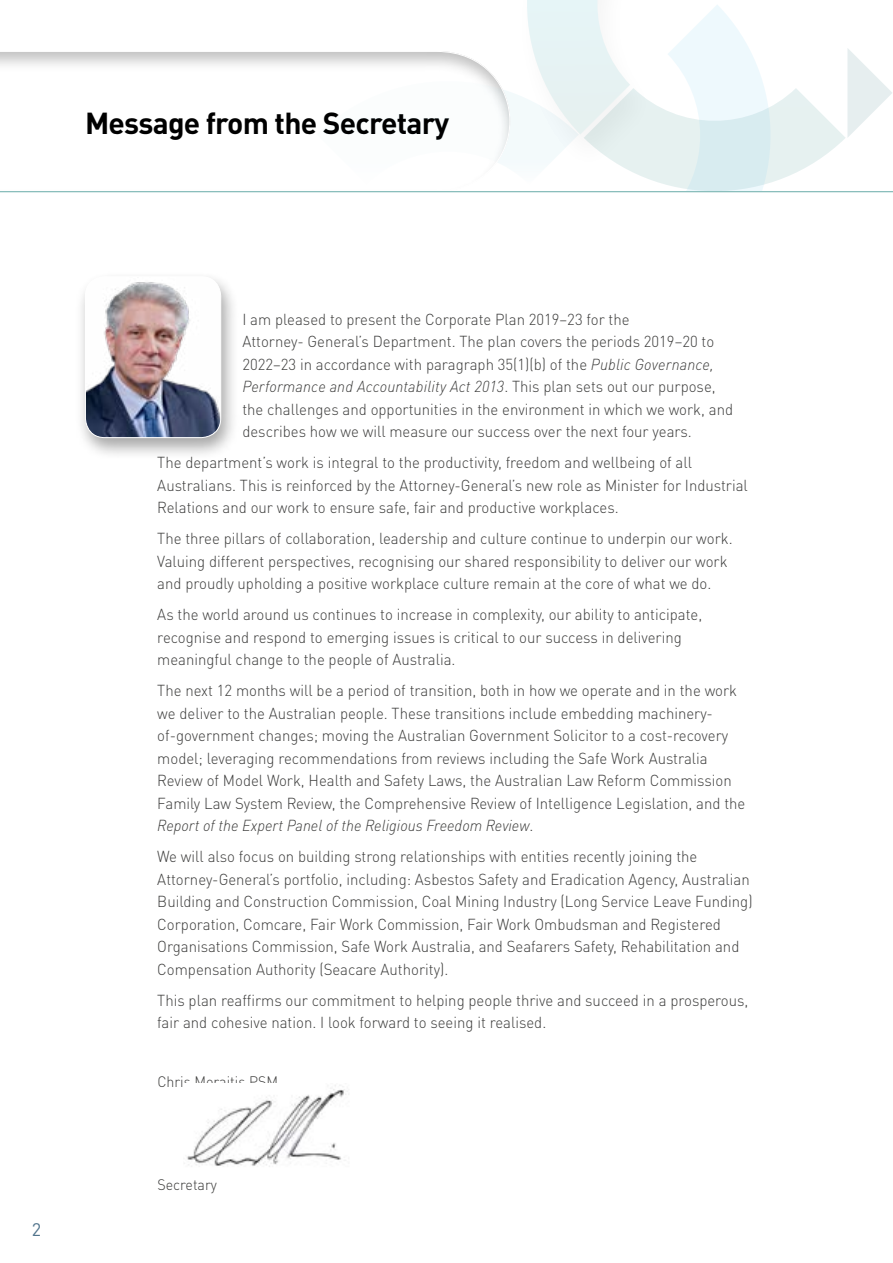
<style>
.page{position:relative;width:893px;height:1263px;background:#fff}
.page>*{position:absolute;margin:0;border:0;box-sizing:border-box;transform-origin:0 0}
.Heading_level_2{font:700 30px "DINOT";letter-spacing:-.025em;color:#000}
.t1{font:18px "DINOT";color:#51748c}
.Main_text{font:300 15.75px/22.5px "DINOT";color:#3c3c3b;scale:.95 1}
.Main_text-2{font:300 15px "DINOT";color:#3c3c3b;scale:.95 1}
.s1{font-style:italic}
</style>
<div class="page">
<svg style="left:0;top:52px;width:317px;height:14px;background:#ddd"></svg>
<div style="left:75px;top:270px;width:165px;height:191px;background:#000;opacity:.35"></div>
<img style="left:85px;top:277px;width:136px;height:161px">
<div style="left:85px;top:276px;width:136px;height:162px;border:1px solid #fff;border-radius:20px"></div>
<svg style="left:317px;top:0;width:575px;height:191px"></svg>
<hr style="left:0;top:191px;width:893px;height:1px;background:#00726f">
<img style="left:184px;top:1085px;width:162px;height:82px">
<p class="Heading_level_2" style="left:85px;top:103px;width:366px">Message from the Secretary</p>
<p class="t1" style="left:32px;top:1218px;width:11px">2</p>
<p class="Main_text" style="left:242px;top:307px;width:518px">I am pleased to present the Corporate Plan 2019–23 for the<br>Attorney- General’s Department. The plan covers the periods 2019–20 to 2022–23 in accordance with paragraph 35(1)(b) of the <span class="s1">Public Governance, Performance and Accountability Act 2013</span>. This plan sets out our purpose, the challenges and opportunities in the environment in which we work, and describes how we will measure our success over the next four years.</p>
<p class="Main_text" style="left:157px;top:451px;width:623px">The department’s work is integral to the productivity, freedom and wellbeing of all<br>Australians. This is reinforced by the Attorney-General’s new role as Minister for Industrial<br>Relations and our work to ensure safe, fair and productive workplaces.</p>
<p class="Main_text" style="left:157px;top:527px;width:607px">The three pillars of collaboration, leadership and culture continue to underpin our work.<br>Valuing different perspectives, recognising our shared responsibility to deliver our work and proudly upholding a positive workplace culture remain at the core of what we do.</p>
<p class="Main_text" style="left:157px;top:603px;width:575px">As the world around us continues to increase in complexity, our ability to anticipate, recognise and respond to emerging issues is critical to our success in delivering meaningful change to the people of Australia.</p>
<p class="Main_text" style="left:157px;top:679px;width:621px">The next 12 months will be a period of transition, both in how we operate and in the work we deliver to the Australian people. These transitions include embedding machinery&shy;of-government changes; moving the Australian Government Solicitor to a cost-recovery model; leveraging recommendations from reviews including the Safe Work Australia Review of Model Work, Health and Safety Laws, the Australian Law Reform Commission Family Law System Review, the Comprehensive Review of Intelligence Legislation, and the <span class="s1">Report of the Expert Panel of the Religious Freedom Review</span>.</p>
<p class="Main_text" style="left:157px;top:845px;width:628px">We will also focus on building strong relationships with entities recently joining the Attorney-General’s portfolio, including: Asbestos Safety and Eradication Agency, Australian Building and Construction Commission, Coal Mining Industry (Long Service Leave Funding)<br>Corporation, Comcare, Fair Work Commission, Fair Work Ombudsman and Registered Organisations Commission, Safe Work Australia, and Seafarers Safety, Rehabilitation and Compensation Authority (Seacare Authority).</p>
<p class="Main_text" style="left:157px;top:989px;width:624px">This plan reaffirms our commitment to helping people thrive and succeed in a prosperous, fair and cohesive nation. I look forward to seeing it realised.</p>
<p class="Main_text-2" style="left:157px;top:1072px;width:129px">Chris Moraitis PSM</p>
<p class="Main_text-2" style="left:157px;top:1176px;width:64px">Secretary</p>
</div>
